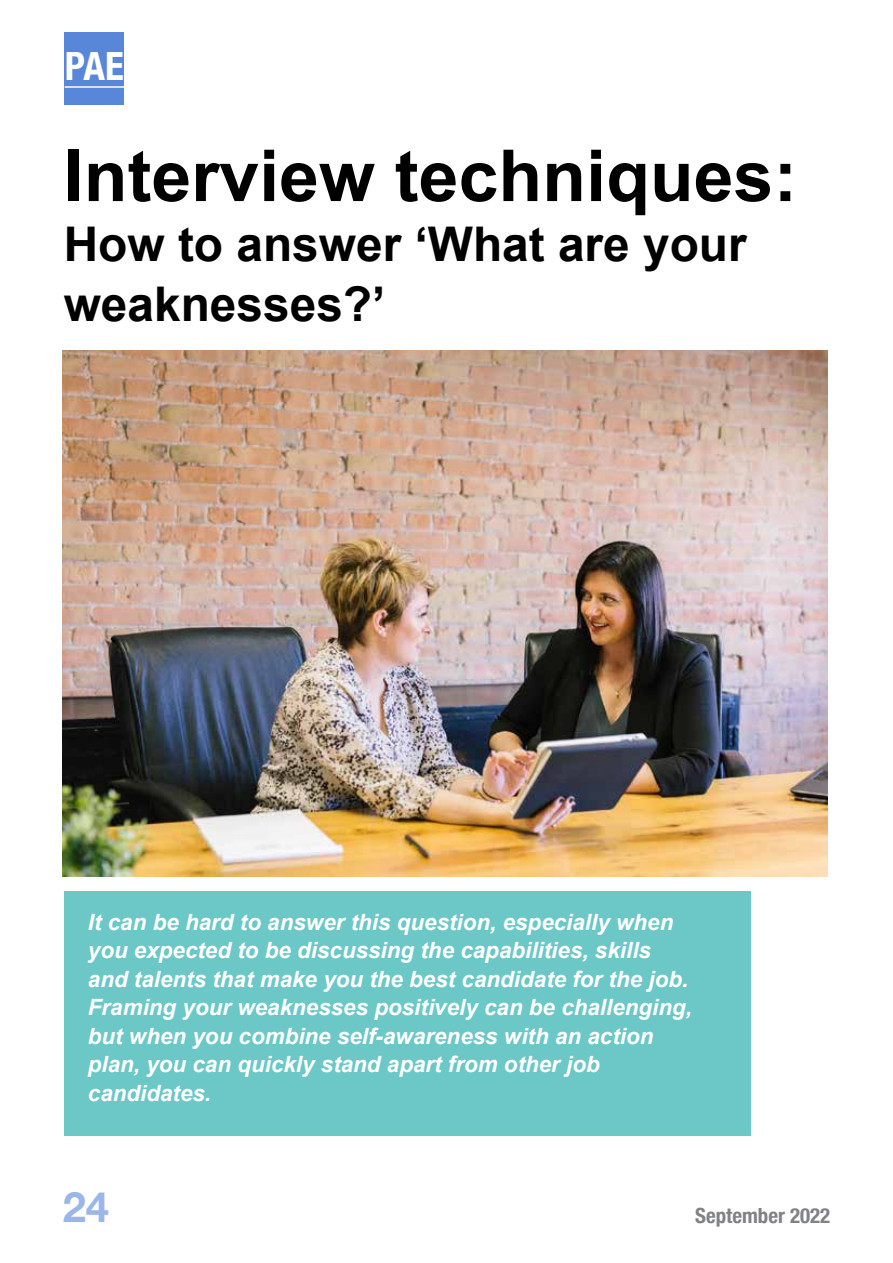
<style>
.page{position:relative;width:893px;height:1263px;background:#fff}
.page>*{position:absolute;margin:0;border:0;box-sizing:border-box;transform-origin:0 0}
.t1{font:700 71.7px "Arial";color:#000}
.t2{font:700 47.85px/59.8px "Arial";color:#000}
.t3{font:700 41.85px "Helvetica Neue";color:#9bb7e9}
.t4{font:700 condensed 38.85px "Helvetica Neue";color:#fff}
.t5{font:italic 700 22.35px/28.3px "Arial";color:#fff}
.t6{font:700 condensed 20.85px "Helvetica Neue";color:#808285}
</style>
<div class="page">
<div style="left:65px;top:32px;width:59px;height:72px;background:#5887da"></div>
<hr style="left:65px;top:86px;width:59px;height:2px;background:#fff">
<img style="left:63px;top:351px;width:764px;height:525px">
<div style="left:64px;top:891px;width:686px;height:244px;background:#6bc8c6"></div>
<h3 class="t4" style="left:65px;top:34px;width:61px">PAE</h3>
<h1 class="t1" style="left:64px;top:129px;width:735px">Interview techniques:</h1>
<h2 class="t2" style="left:64px;top:216px;width:684px">How to answer ‘What are your weaknesses?’</h2>
<p class="t5" style="left:88px;top:909px;width:606px">It can be hard to answer this question, especially when you expected to be discussing the capabilities, skills and talents that make you the best candidate for the job.<br>Framing your weaknesses positively can be challenging, but when you combine self-awareness with an action plan, you can quickly stand apart from other job candidates.</p>
<h3 class="t3" style="left:63px;top:1174px;width:48px">24</h3>
<p class="t6" style="left:695px;top:1198px;width:137px">September 2022</p>
</div>
